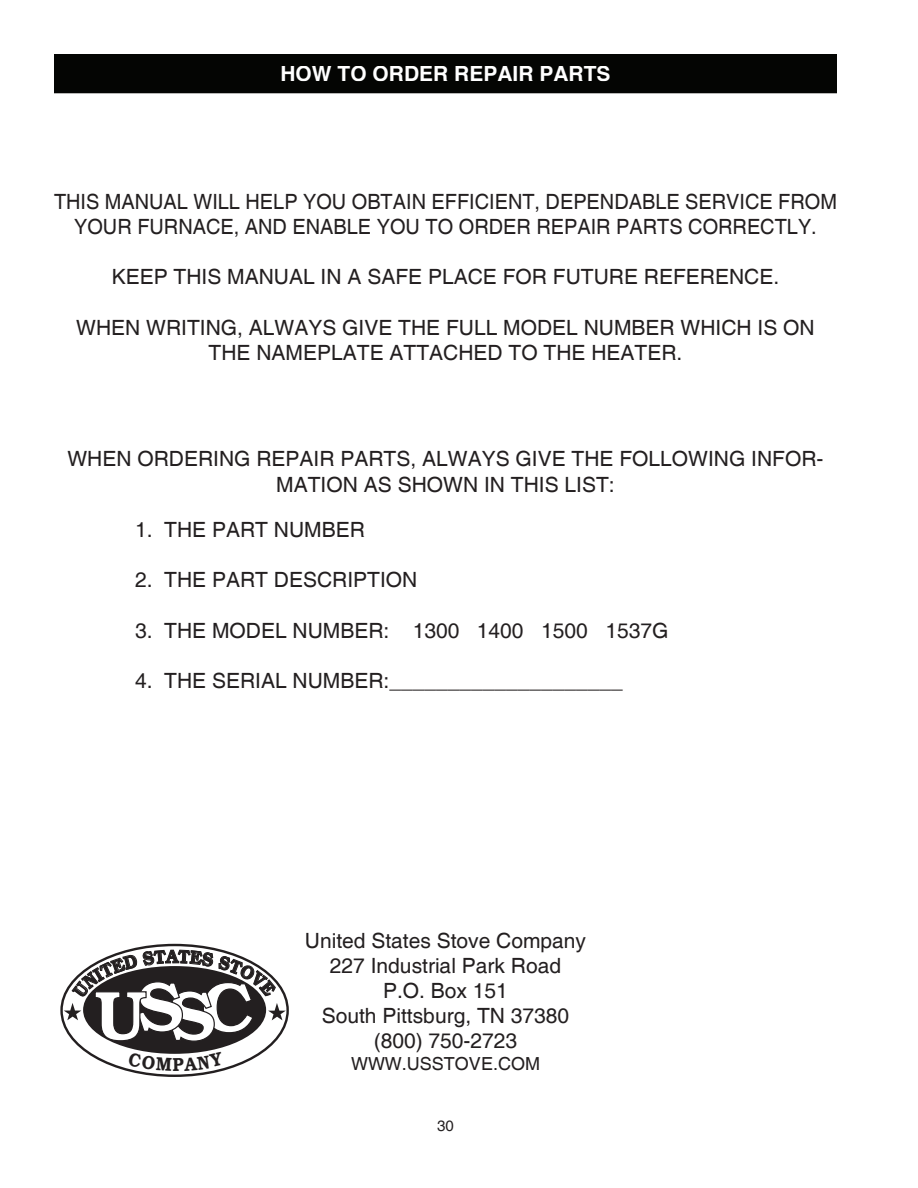
<style>
.page{position:relative;width:918px;height:1188px;background:#fff}
.page>*{position:absolute;margin:0;border:0;box-sizing:border-box;transform-origin:0 0}
.t1{font:600 70.2px "Bookman";color:#fff}
.t2{font:21px/25.2px "Helvetica";color:#231f20}
.t3{font:21px "Helvetica";color:#231f20;scale:.95 1}
.t4{font:700 21px "Helvetica";color:#fff}
.t5{font:18px "Helvetica";color:#231f20}
.t6{font:15px "Helvetica";color:#231f20}
</style>
<div class="page">
<div style="left:60px;top:60px;width:771px;height:27px;background:#040503"></div>
<div style="left:54px;top:54px;width:783px;height:39px;border:12px solid #040503"></div>
<svg style="left:62px;top:945px;width:226px;height:131px"></svg>
<div style="left:83px;top:966px;width:183px;height:88px;background:#231f20;border-radius:50%"></div>
<svg style="left:128px;top:1052px;width:96px;height:19px"></svg>
<svg style="left:64px;top:943px;width:222px;height:99px"></svg>
<p class="t4" style="left:280px;top:61px;width:332px">HOW TO ORDER REPAIR PARTS</p>
<p class="t3" style="left:54px;top:189px;width:329px">THIS MANUAL WILL HELP YOU OBTA</p>
<p class="t3" style="left:406px;top:189px;width:437px">IN EFFICIENT, DEPENDABLE SERVICE FROM</p>
<p class="t3" style="left:74px;top:214px;width:95px">YOUR FURN</p>
<p class="t3" style="left:193px;top:214px;width:658px">ACE, AND ENABLE YOU TO ORDER REPAIR PARTS CORRECTLY.</p>
<p class="t2" style="left:112px;top:265px;width:345px">KEEP TH IS MANUAL IN A SAFE PLAC</p>
<p class="t2" style="left:483px;top:265px;width:298px">E FOR FUTURE REFERENCE.</p>
<p class="t2" style="left:76px;top:315px;width:189px">WH EN WRITING , ALWA</p>
<p class="t2" style="left:209px;top:315px;width:608px;text-indent:100px">YS G IVE THE FULL MODEL NUMBER WH ICH IS ON<br>THE NAMEPLAT</p>
<p class="t2" style="left:370px;top:341px;width:35px">E ATTACH</p>
<p class="t2" style="left:474px;top:341px;width:210px">ED TO THE HEATER.</p>
<p class="t2" style="left:67px;top:447px;width:371px">WH EN ORDERING REPAIR PARTS, ALWA</p>
<p class="t2" style="left:482px;top:447px;width:154px">YS G IVE TH E FOLLOW</p>
<p class="t2" style="left:708px;top:447px;width:117px">ING INFOR-</p>
<p class="t2" style="left:276px;top:472px;width:16px">MAT</p>
<p class="t2" style="left:321px;top:472px;width:109px">ION AS SHOW</p>
<p class="t2" style="left:463px;top:472px;width:153px">N IN THIS LIST:</p>
<p class="t2" style="left:135px;top:518px;width:231px">1. THE PART NUMBER</p>
<p class="t2" style="left:135px;top:568px;width:284px">2. TH E PART DESCRIPTION</p>
<p class="t2" style="left:135px;top:618px;width:535px">3. TH E MODEL NUMBER: 1300 1400 1500 1537G</p>
<p class="t2" style="left:135px;top:669px;width:489px">4. TH E SERIAL NUMB ER:____________________</p>
<h1 class="t1" style="left:94px;top:970px;width:161px">USSC</h1>
<p class="t2" style="left:305px;top:928px;width:283px;text-align:center">U NITED STATES STOVE COMPANY<br>227 I NDUSTRIAL PARK ROAD<br>P.O. BOX 151<br>SOUTH PITTSBURG, TN 37380 (800) 750-2723</p>
<p class="t5" style="left:351px;top:1053px;width:69px">WWW.USS</p>
<p class="t5" style="left:444px;top:1053px;width:98px">TOVE .COM</p>
<p class="t6" style="left:437px;top:1117px;width:18px">30</p>
</div>
